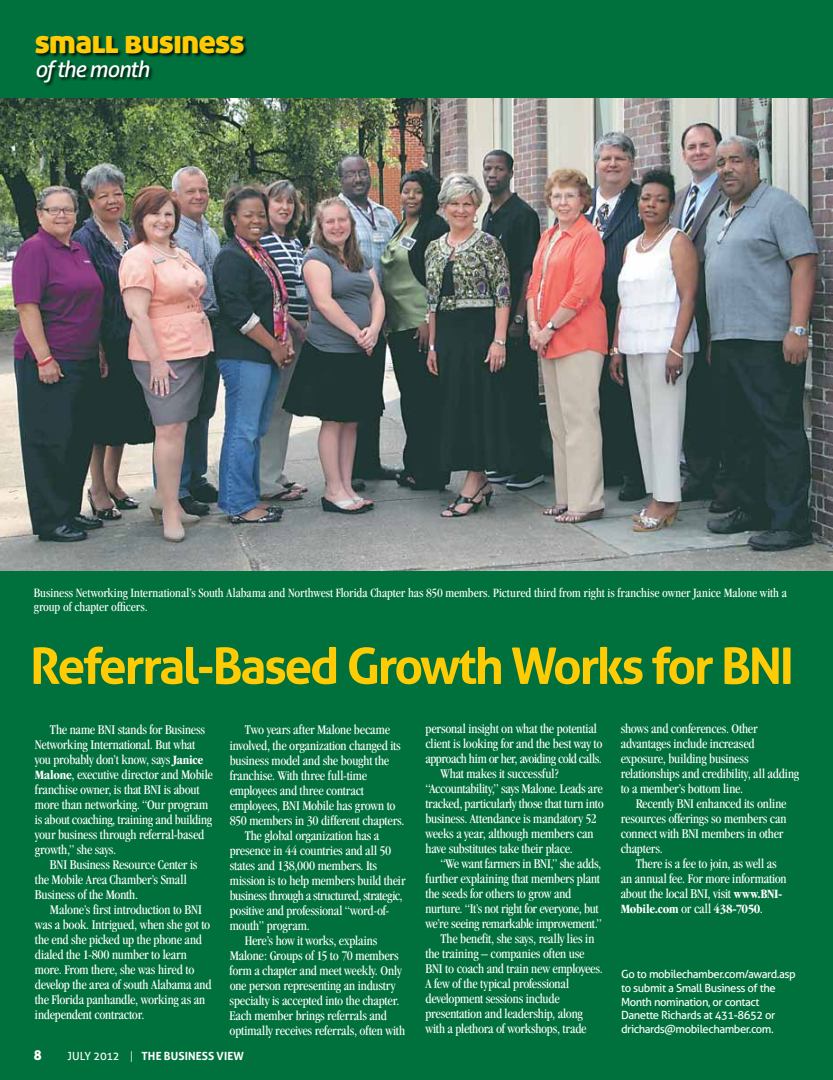
<style>
.page{position:relative;width:833px;height:1080px;background:#fff}
.page>*{position:absolute;margin:0;border:0;box-sizing:border-box;transform-origin:0 0}
.t1{font:700 50px "Aller";letter-spacing:-.05em;color:#ffcb05}
.t2{font:32.5px "Aller Display";letter-spacing:-.03em;color:#ffcb05}
.t3{font:italic 22.5px "Aller";letter-spacing:-.05em;color:#fff}
.t4{font:condensed 13.75px/15px "Garamond";letter-spacing:-.015em;color:#fff}
.t5{font:condensed 13.75px "Garamond";letter-spacing:-.035em;color:#fff}
.t6{font:13.75px "Aller Display";color:#fff}
.t7{font:condensed 13.12px/14.4px "Garamond";color:#fff}
.t8{font:700 condensed 13.12px "Garamond";letter-spacing:-.025em;color:#fff}
.t9{font:11.25px/13.8px "Aller";letter-spacing:-.04em;color:#fff}
.t10{font:700 11.25px "Aller";letter-spacing:.015em;color:#fff}
.s1{font-weight:700;font-size:13.12px}
.s2{font-weight:400}
.s3{font-weight:300}
.s4{font-weight:400;font-size:13.75px}
</style>
<div class="page">
<div style="left:0;top:0;width:832px;height:1080px;background:#00703c"></div>
<img style="left:0;top:98px;width:832px;height:473px">
<div style="left:35px;top:36px;width:213px;height:51px;background:#000;opacity:.75"></div>
<h2 class="t2" style="left:35px;top:21px;width:211px">small business</h2>
<h3 class="t3" style="left:35px;top:55px;width:116px">of the month</h3>
<p class="t7" style="left:34px;top:585px;width:754px">Business Networking International’s South Alabama and Northwest Florida Chapter has 850 members. Pictured third from right is franchise owner Janice Malone with a group of chapter officers.</p>
<h1 class="t1" style="left:30px;top:635px;width:765px">Referral-Based Growth Works for BN I</h1>
<p class="t4" style="left:35px;top:722px;width:179px;text-indent:15px">The name BNI stands for Business Networking International. But what you probably don’t know, says <span class="s1">Janice Malone</span>, executive director and Mobile franchise owner, is that BNI is about more than networking. “Our program is about coaching, training and building your business through referral-based growth,” she says.</p>
<p class="t4" style="left:35px;top:857px;width:164px;text-indent:15px">BNI Business Resource Center is the Mobile Area Chamber’s Small<br>Business of the Month.</p>
<p class="t4" style="left:35px;top:902px;width:178px;text-indent:15px">Malone’s first introduction to BNI was a book. Intrigued, when she got to the end she picked up the phone and dialed the 1-800 number to learn more. From there, she was hired to develop the area of south Alabama and the Florida panhandle, working as an independent contractor.</p>
<p class="t4" style="left:245px;top:723px;width:147px">Two years after Malone became</p>
<p class="t4" style="left:230px;top:738px;width:173px">involved, the organization changed its</p>
<p class="t4" style="left:230px;top:753px;width:161px">business model and she bought the</p>
<p class="t4" style="left:230px;top:768px;width:139px">franchise. With three full-time</p>
<p class="t4" style="left:230px;top:783px;width:136px">employees and three contract</p>
<p class="t4" style="left:230px;top:798px;width:167px">employees, BNI Mobile has grown to</p>
<p class="t4" style="left:230px;top:813px;width:176px">850 members in 30 different chapters.</p>
<p class="t4" style="left:245px;top:828px;width:136px">The global organization has a</p>
<p class="t4" style="left:230px;top:843px;width:163px">presence in 44 countries and all 50</p>
<p class="t4" style="left:230px;top:858px;width:149px">states and 138,000 members. Its</p>
<p class="t4" style="left:230px;top:873px;width:177px">mission is to help members build their</p>
<p class="t4" style="left:230px;top:888px;width:174px">business through a structured, strategic,</p>
<p class="t4" style="left:230px;top:903px;width:161px">positive and professional “word-of-</p>
<p class="t4" style="left:230px;top:918px;width:82px">mouth” program.</p>
<p class="t4" style="left:245px;top:933px;width:134px">Here’s how it works, explains</p>
<p class="t4" style="left:230px;top:948px;width:170px">Malone: Groups of 15 to 70 members</p>
<p class="t4" style="left:230px;top:963px;width:173px">form a chapter and meet weekly. Only</p>
<p class="t4" style="left:230px;top:978px;width:167px">one person representing an industry</p>
<p class="t4" style="left:230px;top:993px;width:171px">specialty is accepted into the chapter.</p>
<p class="t4" style="left:230px;top:1008px;width:159px">Each member brings referrals and</p>
<p class="t4" style="left:230px;top:1023px;width:177px">optimally receives referrals, often with</p>
<p class="t6" style="left:34px;top:1047px;width:9px">8</p>
<p class="t10" style="left:67px;top:1050px;width:135px"><span class="s2">JULY 2012</span> <span class="s3">|</span> The Busi ness</p>
<p class="t10" style="left:216px;top:1050px;width:15px">View</p>
<p class="t4" style="left:425px;top:721px;width:173px">personal insight on what the potential</p>
<p class="t4" style="left:425px;top:736px;width:178px">client is looking for and the best way to</p>
<p class="t5" style="left:425px;top:751px;width:178px">approach him or her, avoiding cold calls.</p>
<p class="t4" style="left:440px;top:766px;width:120px">What makes it successful?</p>
<p class="t4" style="left:425px;top:781px;width:179px">“Accountability,” says Malone. Leads are</p>
<p class="t4" style="left:425px;top:796px;width:180px">tracked, particularly those that turn into</p>
<p class="t4" style="left:425px;top:811px;width:173px">business. Attendance is mandatory 52</p>
<p class="t4" style="left:425px;top:826px;width:170px">weeks a year, although members can</p>
<p class="t4" style="left:425px;top:841px;width:149px">have substitutes take their place.</p>
<p class="t4" style="left:440px;top:856px;width:162px">“We want farmers in BNI,” she adds,</p>
<p class="t4" style="left:425px;top:871px;width:176px">further explaining that members plant</p>
<p class="t4" style="left:425px;top:886px;width:147px">the seeds for others to grow and</p>
<p class="t4" style="left:425px;top:901px;width:174px">nurture. “It’s not right for everyone, but</p>
<p class="t4" style="left:425px;top:916px;width:178px">we’re seeing remarkable improvement.”</p>
<p class="t4" style="left:440px;top:931px;width:155px">The benefit, she says, really lies in</p>
<p class="t4" style="left:425px;top:946px;width:161px">the training – companies often use</p>
<p class="t4" style="left:425px;top:961px;width:179px">BNI to coach and train new employees.</p>
<p class="t4" style="left:425px;top:976px;width:145px">A few of the typical professional</p>
<p class="t4" style="left:425px;top:991px;width:136px">development sessions include</p>
<p class="t4" style="left:425px;top:1006px;width:159px">presentation and leadership, along</p>
<p class="t4" style="left:425px;top:1021px;width:163px">with a plethora of workshops, trade</p>
<p class="t4" style="left:620px;top:721px;width:180px">shows and conferences. Other advantages include increased exposure, building business relationships and credibility, all adding to a member’s bottom line.</p>
<p class="t4" style="left:620px;top:796px;width:167px;text-indent:15px">Recently BNI enhanced its online resources offerings so members can connect with BNI members in other chapters.</p>
<p class="t4" style="left:620px;top:856px;width:167px;text-align:center">There is a fee to join, as well as<br>an annual fee. For more information about the local BNI, visit <span class="s1">www.BNI-</span></p>
<p class="t8" style="left:620px;top:901px;width:144px">Mobile.com <span class="s4">or call</span> 438-7050<span class="s4">.</span></p>
<p class="t9" style="left:621px;top:967px;width:176px">Go to mobilechamber.com/award.asp to submit a Small Business of the<br>Month nomination, or contact<br>Danette Richards at 431-8652 or drichards@mobilechamber.com.</p>
</div>
